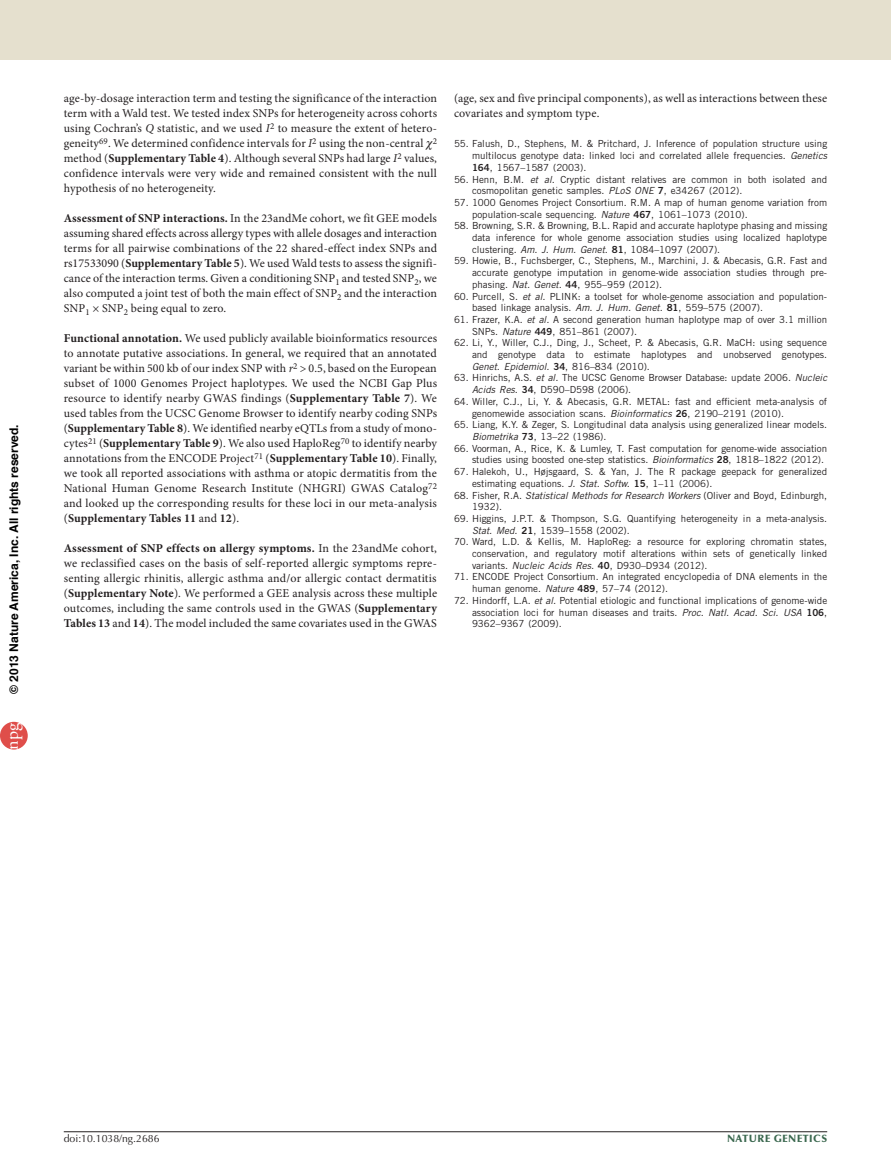
<style>
.page{position:relative;width:891px;height:1175px;background:#fff}
.page>*{position:absolute;margin:0;border:0;box-sizing:border-box;transform-origin:0 0}
.t1{font:18px "Adobe Garamond Pro";color:#fff}
.pFirstParaMethod{font:12px/15px "Minion Pro";letter-spacing:.01em;color:#231f20;text-align:justify}
.t2{font:700 12px "Helvetica";color:#000}
.pDoiRRH{font:10.5px "Optima LT Std";color:#231f20}
.t3{font:900 10.5px "Optima LT Std";letter-spacing:.05em;color:#3b684f}
.pReference2{font:9.75px/11.7px "Trade Gothic LT Std";color:#231f20}
.s1{font-style:italic}
.s2{font-weight:700}
.s3{font-family:"Trade Gothic LT Std Bd 2"}
</style>
<div class="page">
<div style="left:0;top:0;width:891px;height:60px;background:#e5e0ce"></div>
<hr style="left:64px;top:1131px;width:763px;height:1px;background:#231f20">
<div style="left:0;top:722px;width:28px;height:27px;background:#df4e4a;border-radius:50%"></div>
<p class="t2" style="left:4px;top:693px;width:271px;rotate:-90deg">© 2013 Nature America, Inc. All rights reserved.</p>
<h1 class="t1" style="left:1px;top:749px;width:28px;rotate:-90deg">npg</h1>
<p class="pFirstParaMethod" style="left:64px;top:91px;width:375px;text-align:left">age-by-dosage interaction term and testing the significance of the interaction term with a Wald test. We tested index SNPs for heterogeneity across cohorts using Cochran’s <span class="s1">Q</span> statistic, and we used <span class="s1">I</span><sup>2</sup> to measure the extent of hetero&shy;geneity<sup>69</sup>. We determined confidence intervals for <span class="s1">I</span><sup>2</sup> using the non-central <sup>2 </sup>method (<span class="s2">Supplementary Table 4</span>). Although several SNPs had large <span class="s1">I</span><sup>2</sup> values, confidence intervals were very wide and remained consistent with the null hypothesis of no heterogeneity.</p>
<p class="pFirstParaMethod" style="left:64px;top:211px;width:375px"><span class="s2">Assessment of SNP interactions.</span> In the 23andMe cohort, we fit GEE models assuming shared effects across allergy types with allele dosages and inter-action terms for all pairwise combinations of the 22 shared-effect index SNPs and rs17533090 (<span class="s2">Supplementary Table 5</span>). We used Wald tests to assess the signifi&shy;cance of the interaction terms. Given a conditioning SNP<sub>1</sub> and tested SNP<sub>2</sub>, we also computed a joint test of both the main effect of SNP<sub>2</sub> and the interaction SNP<sub>1</sub> × SNP<sub>2</sub> being equal to zero.</p>
<p class="pFirstParaMethod" style="left:64px;top:331px;width:375px"><span class="s2">Functional annotation.</span> We used publicly available bioinformatics resources to annotate putative associations. In general, we required that an annotated variant be within 500 kb of our index SNP with <span class="s1">r</span><sup>2</sup> &gt; 0.5, based on the European subset of 1000 Genomes Project haplotypes. We used the NCBI Gap Plus resource to identify nearby GWAS findings (<span class="s2">Supplementary Table 7</span>). We used tables from the UCSC Genome Browser to identify nearby coding SNPs (<span class="s2">Supplementary Table 8</span>). We identified nearby eQTLs from a study of mono&shy;cytes<sup>21</sup> (<span class="s2">Supplementary Table 9</span>). We also used HaploReg<sup>70</sup> to identify nearby annotations from the ENCODE Project<sup>71</sup> (<span class="s2">Supplementary Table 10</span>). Finally, we took all reported associations with asthma or atopic dermatitis from the National Human Genome Research Institute (NHGRI) GWAS Catalog<sup>72 </sup>and looked up the corresponding results for these loci in our meta-analysis (<span class="s2">Supplementary Tables 11</span> and <span class="s2">12</span>).</p>
<p class="pFirstParaMethod" style="left:64px;top:541px;width:375px"><span class="s2">Assessment of SNP effects on allergy symptoms.</span> In the 23andMe cohort, we reclassified cases on the basis of self-reported allergic symptoms repre&shy;senting allergic rhinitis, allergic asthma and/or allergic contact dermatitis (<span class="s2">Supplementary Note</span>). We performed a GEE analysis across these multiple outcomes, including the same controls used in the GWAS (<span class="s2">Supplementary Tables 13</span> and <span class="s2">14</span>). The model included the same covariates used in the GWAS</p>
<p class="pFirstParaMethod" style="left:454px;top:91px;width:375px">(age, sex and five principal components), as well as interactions between these covariates and symptom type.</p>
<p class="pReference2" style="left:472px;top:138px;width:357px;text-align:justify;text-indent:-18px">55. Falush, D., Stephens, M. &amp; Pritchard, J. Inference of population structure using multilocus genotype data: linked loci and correlated allele frequencies. <span class="s1">Genetics </span><span class="s3">164</span>, 1567–1587 (2003).</p>
<p class="pReference2" style="left:472px;top:173px;width:357px;text-indent:-18px">56. Henn, B.M. <span class="s1">et al.</span> Cryptic distant relatives are common in both isolated and cosmopolitan genetic samples. <span class="s1">PLoS ONE</span> <span class="s3">7</span>, e34267 (2012).</p>
<p class="pReference2" style="left:472px;top:196px;width:357px;text-indent:-18px">57. 1000 Genomes Project Consortium. R.M. A map of human genome variation from population-scale sequencing. <span class="s1">Nature</span> <span class="s3">467</span>, 1061–1073 (2010).</p>
<p class="pReference2" style="left:472px;top:220px;width:357px;text-align:justify;text-indent:-18px">58. Browning, S.R. &amp; Browning, B.L. Rapid and accurate haplotype phasing and missing data inference for whole genome association studies using localized haplotype clustering. <span class="s1">Am. J. Hum. Genet.</span> <span class="s3">81</span>, 1084–1097 (2007).</p>
<p class="pReference2" style="left:472px;top:255px;width:357px;text-align:justify;text-indent:-18px">59. Howie, B., Fuchsberger, C., Stephens, M., Marchini, J. &amp; Abecasis, G.R. Fast and accurate genotype imputation in genome-wide association studies through pre&shy;phasing. <span class="s1">Nat. Genet.</span> <span class="s3">44</span>, 955–959 (2012).</p>
<p class="pReference2" style="left:472px;top:290px;width:357px;text-indent:-18px">60. Purcell, S. <span class="s1">et al.</span> PLINK: a toolset for whole-genome association and population&shy;based linkage analysis. <span class="s1">Am. J. Hum. Genet.</span> <span class="s3">81</span>, 559–575 (2007).</p>
<p class="pReference2" style="left:472px;top:313px;width:357px;text-indent:-18px">61. Frazer, K.A. <span class="s1">et al.</span> A second generation human haplotype map of over 3.1 million<br>SNPs. <span class="s1">Nature</span> <span class="s3">449</span>, 851–861 (2007).</p>
<p class="pReference2" style="left:472px;top:337px;width:357px;text-align:justify;text-indent:-18px">62. Li, Y., Willer, C.J., Ding, J., Scheet, P. &amp; Abecasis, G.R. MaCH: using sequence and genotype data to estimate haplotypes and unobserved genotypes.<br><span class="s1">Genet. Epidemiol.</span> <span class="s3">34</span>, 816–834 (2010).</p>
<p class="pReference2" style="left:472px;top:372px;width:357px;text-indent:-18px">63. Hinrichs, A.S. <span class="s1">et al.</span> The UCSC Genome Browser Database: update 2006. <span class="s1">Nucleic<br>Acids Res.</span> <span class="s3">34</span>, D590–D598 (2006).</p>
<p class="pReference2" style="left:472px;top:395px;width:357px;text-indent:-18px">64. Willer, C.J., Li, Y. &amp; Abecasis, G.R. METAL: fast and efficient meta-analysis of genomewide association scans. <span class="s1">Bioinformatics</span> <span class="s3">26</span>, 2190–2191 (2010).</p>
<p class="pReference2" style="left:472px;top:419px;width:357px;text-indent:-18px">65. Liang, K.Y. &amp; Zeger, S. Longitudinal data analysis using generalized linear models.<br><span class="s1">Biometrika</span> <span class="s3">73</span>, 13–22 (1986).</p>
<p class="pReference2" style="left:472px;top:442px;width:357px;text-indent:-18px">66. Voorman, A., Rice, K. &amp; Lumley, T. Fast computation for genome-wide association studies using boosted one-step statistics. <span class="s1">Bioinformatics</span> <span class="s3">28</span>, 1818–1822 (2012).</p>
<p class="pReference2" style="left:472px;top:465px;width:357px;text-indent:-18px">67. Halekoh, U., Højsgaard, S. &amp; Yan, J. The R package geepack for generalized estimating equations. <span class="s1">J. Stat. Softw.</span> <span class="s3">15</span>, 1–11 (2006).</p>
<p class="pReference2" style="left:472px;top:489px;width:357px;text-indent:-18px">68. Fisher, R.A. <span class="s1">Statistical Methods for Research Workers</span> (Oliver and Boyd, Edinburgh,<br>1932).</p>
<p class="pReference2" style="left:472px;top:512px;width:357px;text-indent:-18px">69. Higgins, J.P.T. &amp; Thompson, S.G. Quantifying heterogeneity in a meta-analysis.<br><span class="s1">Stat. Med.</span> <span class="s3">21</span>, 1539–1558 (2002).</p>
<p class="pReference2" style="left:472px;top:536px;width:357px;text-align:justify;text-indent:-18px">70. Ward, L.D. &amp; Kellis, M. HaploReg: a resource for exploring chromatin states, conservation, and regulatory motif alterations within sets of genetically linked variants. <span class="s1">Nucleic Acids Res.</span> <span class="s3">40</span>, D930–D934 (2012).</p>
<p class="pReference2" style="left:472px;top:571px;width:357px;text-indent:-18px">71. ENCODE Project Consortium. An integrated encyclopedia of DNA elements in the human genome. <span class="s1">Nature</span> <span class="s3">489</span>, 57–74 (2012).</p>
<p class="pReference2" style="left:472px;top:594px;width:357px;text-align:justify;text-indent:-18px">72. Hindorff, L.A. <span class="s1">et al.</span> Potential etiologic and functional implications of genome-wide association loci for human diseases and traits. <span class="s1">Proc. Natl. Acad. Sci. USA</span> <span class="s3">106</span>, 9362–9367 (2009).</p>
<p class="pDoiRRH" style="left:64px;top:1132px;width:97px">doi:10.1038/ng.2686</p>
<p class="t3" style="left:727px;top:1132px;width:102px">NATURE GENETICS</p>
</div>
